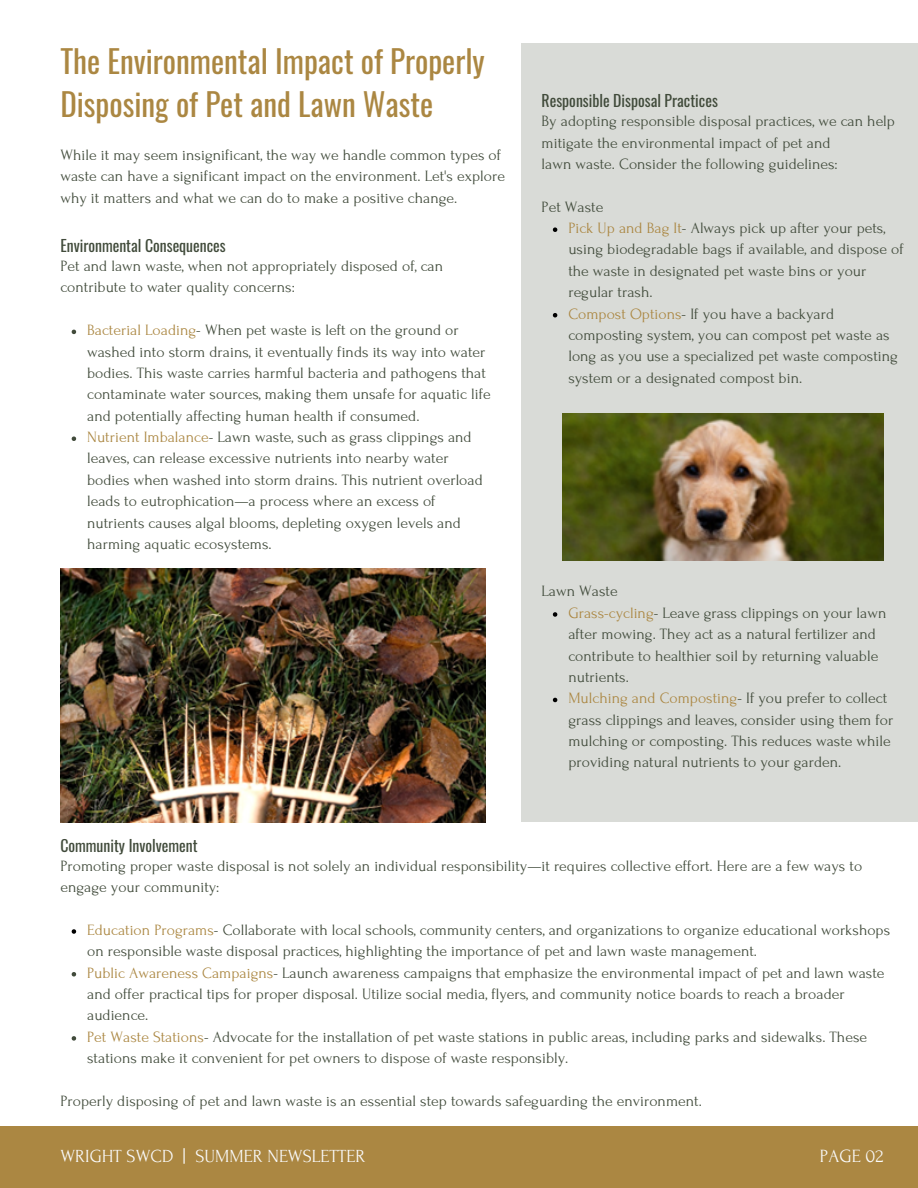
<style>
.page{position:relative;width:918px;height:1188px;background:#fff}
.page>*{position:absolute;margin:0;border:0;box-sizing:border-box;transform-origin:0 0}
.t1{font:31.2px/42.8px "Oswald";color:#ab8742}
.t2{font:18.75px "Forum";color:#fafafa}
.t3{font:18.45px "Forum";color:#fafafa}
.t4{font:15.75px/21.3px "Forum";color:#414b3b}
.t5{font:15.75px "Oswald";color:#414b3b}
.s1{color:#ab8742}
</style>
<div class="page">
<div style="left:0;top:1127px;width:918px;height:61px;background:#ab8742"></div>
<img style="left:60px;top:569px;width:426px;height:253px">
<div style="left:521px;top:43px;width:397px;height:779px;background:#d9dbd7"></div>
<svg style="left:553px;top:227px;width:4px;height:5px"></svg>
<svg style="left:553px;top:313px;width:4px;height:4px"></svg>
<svg style="left:553px;top:612px;width:4px;height:5px"></svg>
<svg style="left:553px;top:698px;width:4px;height:4px"></svg>
<img style="left:562px;top:413px;width:322px;height:148px">
<svg style="left:72px;top:330px;width:4px;height:4px"></svg>
<svg style="left:72px;top:436px;width:4px;height:5px"></svg>
<svg style="left:72px;top:929px;width:4px;height:5px"></svg>
<svg style="left:72px;top:972px;width:4px;height:5px"></svg>
<svg style="left:72px;top:1036px;width:4px;height:5px"></svg>
<p class="t1" style="left:60px;top:38px;width:426px">The Environmental Impact of Properly<br>Disposing of Pet and Lawn Waste</p>
<p class="t4" style="left:60px;top:144px;width:446px">While it may seem insignificant, the way we handle common types of waste can have a significant impact on the environment. Let's explore why it matters and what we can do to make a positive change.</p>
<p class="t5" style="left:60px;top:233px;width:167px">Environmental Consequences</p>
<p class="t4" style="left:60px;top:256px;width:384px">Pet and lawn waste, when not appropriately disposed of, can contribute to water quality concerns:</p>
<p class="t4" style="left:87px;top:320px;width:405px"><span class="s1">Bacterial Loading</span>- When pet waste is left on the ground or washed into storm drains, it eventually finds its way into water bodies. This waste carries harmful bacteria and pathogens that contaminate water sources, making them unsafe for aquatic life and potentially affecting human health if consumed.</p>
<p class="t4" style="left:87px;top:427px;width:397px"><span class="s1">Nutrient Imbalance</span>- Lawn waste, such as grass clippings and leaves, can release excessive nutrients into nearby water bodies when washed into storm drains. This nutrient overload leads to eutrophication—a process where an excess of nutrients causes algal blooms, depleting oxygen levels and harming aquatic ecosystems.</p>
<p class="t5" style="left:542px;top:88px;width:178px">Responsible Disposal Practices</p>
<p class="t4" style="left:542px;top:111px;width:355px">By adopting responsible disposal practices, we can help mitigate the environmental impact of pet and</p>
<p class="t4" style="left:542px;top:154px;width:298px">lawn waste. Consider the following guidelines:</p>
<p class="t4" style="left:542px;top:196px;width:63px">Pet Waste</p>
<p class="t4" style="left:568px;top:218px;width:337px"><span class="s1">Pick Up and Bag It</span>- Always pick up after your pets, using biodegradable bags if available, and dispose of the waste in designated pet waste bins or your regular trash.</p>
<p class="t4" style="left:568px;top:303px;width:331px"><span class="s1">Compost Options</span>- If you have a backyard composting system, you can compost pet waste as long as you use a specialized pet waste composting system or a designated compost bin.</p>
<p class="t4" style="left:542px;top:581px;width:78px">Lawn Waste</p>
<p class="t4" style="left:568px;top:602px;width:320px"><span class="s1">Grass-cycling</span>- Leave grass clippings on your lawn after mowing. They act as a natural fertilizer and contribute to healthier soil by returning valuable nutrients.</p>
<p class="t4" style="left:568px;top:688px;width:327px"><span class="s1">Mulching and Composting</span>- If you prefer to collect grass clippings and leaves, consider using them for mulching or composting. This reduces waste while providing natural nutrients to your garden.</p>
<p class="t5" style="left:60px;top:833px;width:139px">Community Involvement</p>
<p class="t4" style="left:60px;top:855px;width:803px">Promoting proper waste disposal is not solely an individual responsibility—it requires collective effort. Here are a few ways to engage your community:</p>
<p class="t4" style="left:87px;top:919px;width:805px"><span class="s1">Education Programs</span>- Collaborate with local schools, community centers, and organizations to organize educational workshops on responsible waste disposal practices, highlighting the importance of pet and lawn waste management.</p>
<p class="t4" style="left:87px;top:962px;width:799px"><span class="s1">Public Awareness Campaigns</span>- Launch awareness campaigns that emphasize the environmental impact of pet and lawn waste and offer practical tips for proper disposal. Utilize social media, flyers, and community notice boards to reach a broader audience.</p>
<p class="t4" style="left:87px;top:1026px;width:781px"><span class="s1">Pet Waste Stations</span>- Advocate for the installation of pet waste stations in public areas, including parks and sidewalks. These stations make it convenient for pet owners to dispose of waste responsibly.</p>
<p class="t4" style="left:60px;top:1090px;width:643px">Properly disposing of pet and lawn waste is an essential step towards safeguarding the environment.</p>
<p class="t3" style="left:60px;top:1146px;width:307px">WRIGHT SWCD | SUMMER NEWSLETTER</p>
<p class="t2" style="left:820px;top:1146px;width:65px">PAGE 02</p>
</div>
